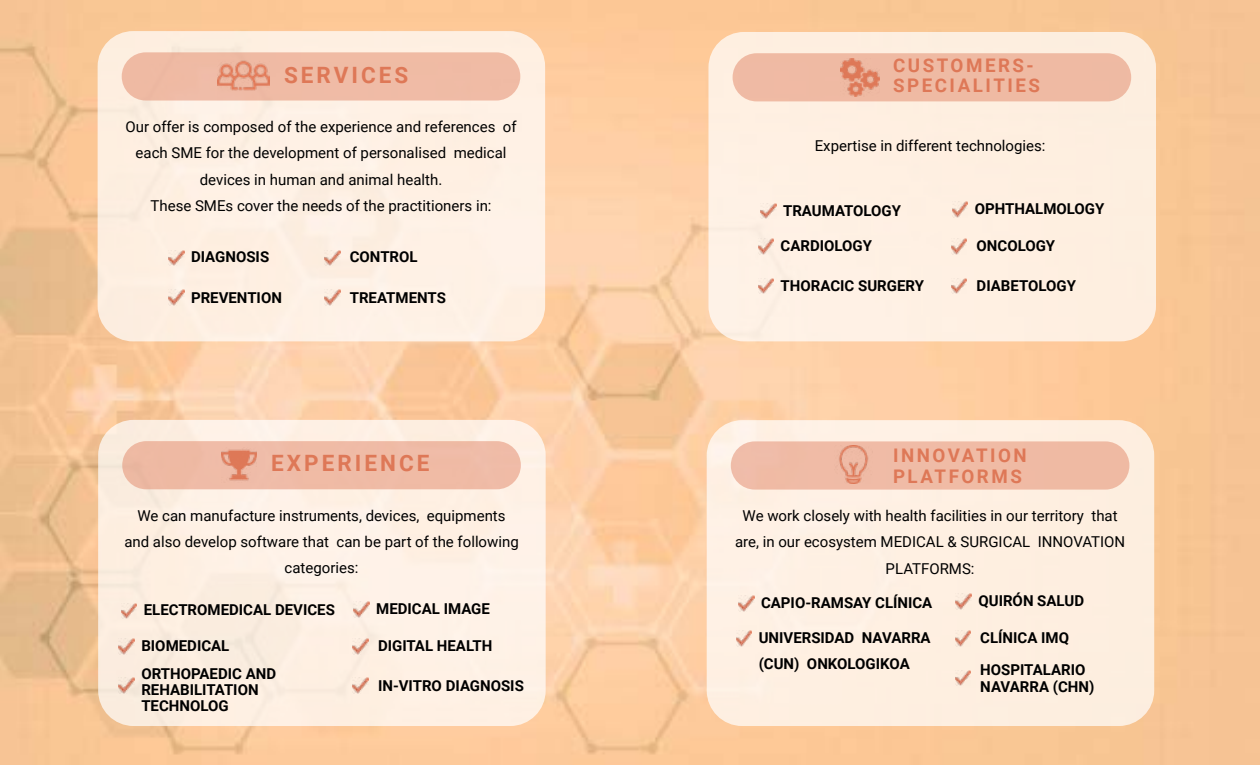
<style>
.page{position:relative;width:1260px;height:765px;background:#fff}
.page>*{position:absolute;margin:0;border:0;box-sizing:border-box;transform-origin:0 0}
.t1{font:700 22.5px "Roboto";letter-spacing:.135em;color:#de7857}
.t2{font:700 18.75px/20px "Roboto";letter-spacing:.135em;color:#de7857}
.t3{font:15px/26.2px "Roboto";color:#000;text-align:center}
.t4{font:700 15px/16.2px "Roboto";color:#000}
</style>
<div class="page">
<div style="left:98px;top:31px;width:447px;height:310px;background:#fef0e3;border-radius:35px"></div>
<div style="left:708px;top:32px;width:448px;height:309px;background:#feefe1;border-radius:35px"></div>
<div style="left:98px;top:420px;width:448px;height:306px;background:#fef0e3;border-radius:35px"></div>
<div style="left:707px;top:420px;width:447px;height:306px;background:#feefe1;border-radius:35px"></div>
<img style="left:169px;top:250px;width:15px;height:16px">
<img style="left:758px;top:238px;width:16px;height:16px">
<img style="left:736px;top:631px;width:16px;height:15px">
<img style="left:761px;top:203px;width:15px;height:16px">
<img style="left:739px;top:596px;width:15px;height:15px">
<img style="left:952px;top:202px;width:16px;height:15px">
<img style="left:956px;top:594px;width:16px;height:15px">
<img style="left:169px;top:290px;width:15px;height:15px">
<img style="left:758px;top:278px;width:16px;height:16px">
<img style="left:325px;top:250px;width:15px;height:16px">
<img style="left:951px;top:238px;width:16px;height:16px">
<img style="left:955px;top:631px;width:16px;height:15px">
<img style="left:325px;top:290px;width:15px;height:15px">
<img style="left:951px;top:278px;width:16px;height:16px">
<img style="left:955px;top:670px;width:16px;height:16px">
<div style="left:122px;top:52px;width:398px;height:49px;background:#efbba4;border-radius:24px"></div>
<div style="left:733px;top:53px;width:398px;height:48px;background:#efbaa3;border-radius:24px"></div>
<div style="left:122px;top:441px;width:399px;height:48px;background:#efbba6;border-radius:24px"></div>
<div style="left:731px;top:441px;width:398px;height:49px;background:#efbba5;border-radius:24px"></div>
<img style="left:119px;top:638px;width:15px;height:16px">
<img style="left:121px;top:603px;width:16px;height:16px">
<img style="left:354px;top:602px;width:15px;height:15px">
<img style="left:119px;top:678px;width:15px;height:16px">
<img style="left:353px;top:638px;width:15px;height:16px">
<img style="left:353px;top:678px;width:15px;height:16px">
<h1 class="t1" style="left:284px;top:59px;width:126px">SERVICES</h1>
<p class="t2" style="left:893px;top:54px;width:149px">CUSTOMERS-<br>SPECIALITIES</p>
<p class="t3" style="left:125px;top:113px;width:393px">Our offer is composed of the experience and references of each SME for the development of personalised medical devices in human and animal health.<br>These SMEs cover the needs of the practitioners in:</p>
<p class="t4" style="left:191px;top:248px;width:80px">DIAGNOSIS</p>
<p class="t4" style="left:191px;top:289px;width:92px">PREVENTION</p>
<p class="t4" style="left:350px;top:248px;width:69px">CONTROL</p>
<p class="t4" style="left:350px;top:289px;width:98px">TREATMENTS</p>
<p class="t3" style="left:815px;top:132px;width:232px">Expertise in different technologies:</p>
<p class="t4" style="left:783px;top:202px;width:120px">TRAUMATOLOGY</p>
<p class="t4" style="left:975px;top:200px;width:131px">OPHTHALMOLOGY</p>
<p class="t4" style="left:781px;top:237px;width:93px">CARDIOLOGY</p>
<p class="t4" style="left:977px;top:237px;width:80px">ONCOLOGY</p>
<p class="t4" style="left:781px;top:277px;width:145px">THORACIC SURGERY</p>
<p class="t4" style="left:977px;top:277px;width:101px">DIABETOLOGY</p>
<h1 class="t1" style="left:271px;top:448px;width:160px">EXPERIENCE</h1>
<p class="t2" style="left:893px;top:444px;width:135px;line-height:21.2px">INNOVATION<br>PLATFORMS</p>
<p class="t3" style="left:124px;top:502px;width:396px">We can manufacture instruments, devices, equipments and also develop software that can be part of the following categories:</p>
<p class="t3" style="left:735px;top:502px;width:392px">We work closely with health facilities in our territory that are, in our ecosystem MEDICAL &amp; SURGICAL INNOVATION<br>PLATFORMS:</p>
<p class="t4" style="left:144px;top:601px;width:193px">ELECTROMEDICAL DEVICES</p>
<p class="t4" style="left:376px;top:600px;width:115px">MEDICAL IMAGE</p>
<p class="t4" style="left:378px;top:637px;width:116px">DIGITAL HEALTH</p>
<p class="t4" style="left:378px;top:677px;width:147px">IN-VITRO DIAGNOSIS</p>
<p class="t4" style="left:141px;top:637px;width:90px">BIOMEDICAL</p>
<p class="t4" style="left:141px;top:665px;width:136px">ORTHOPAEDIC AND<br>REHABILITATION<br>TECHNOLOG</p>
<p class="t4" style="left:761px;top:594px;width:173px">CAPIO-RAMSAY CLÍNICA</p>
<p class="t4" style="left:759px;top:624px;width:173px;line-height:26.2px">UNIVERSIDAD NAVARRA (CUN) ONKOLOGIKOA</p>
<p class="t4" style="left:978px;top:592px;width:107px">QUIRÓN SALUD</p>
<p class="t4" style="left:980px;top:629px;width:90px">CLÍNICA IMQ</p>
<p class="t4" style="left:980px;top:660px;width:116px;line-height:17.5px">HOSPITALARIO<br>NAVARRA (CHN)</p>
</div>
